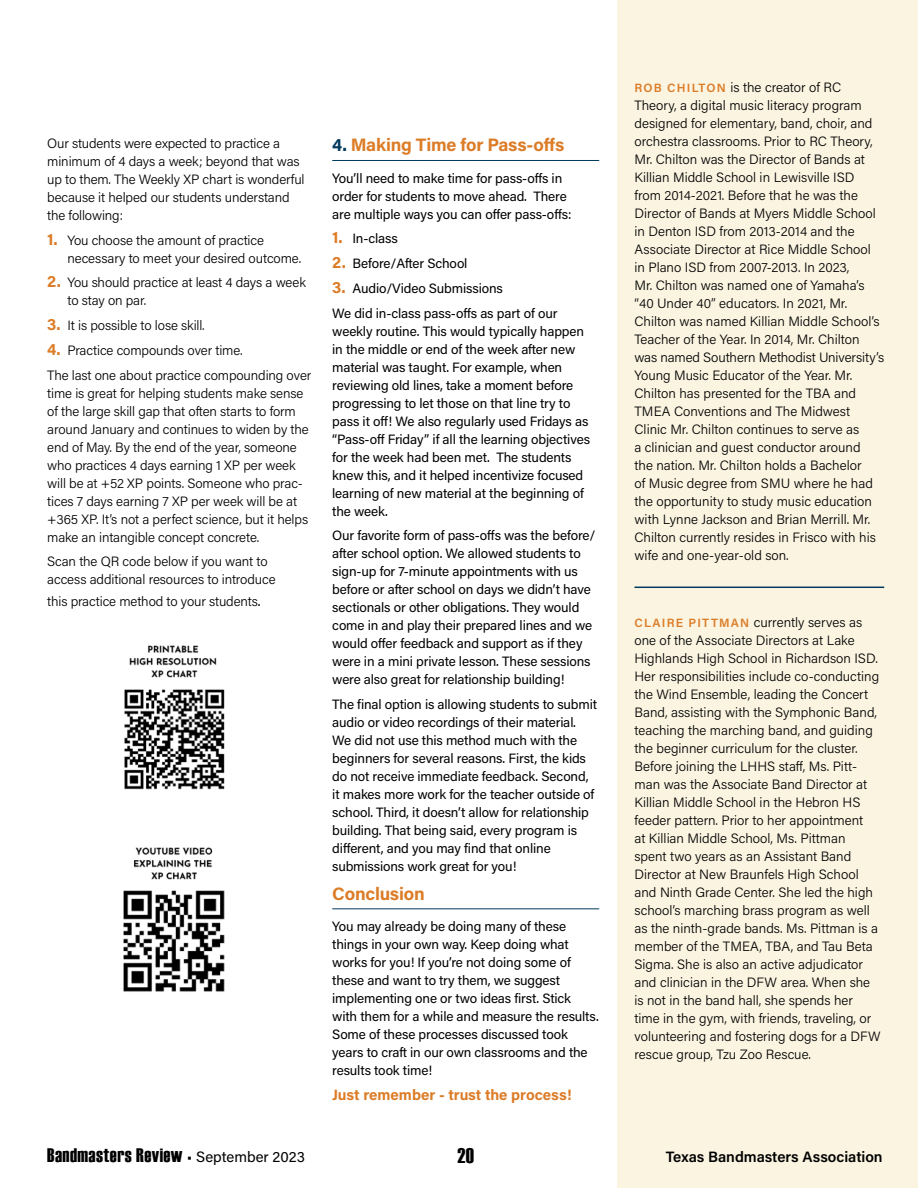
<style>
.page{position:relative;width:918px;height:1188px;background:#fff}
.page>*{position:absolute;margin:0;border:0;box-sizing:border-box;transform-origin:0 0}
.t1{font:21px "Haettenschweiler";color:#000}
.t2{font:19.5px "Haettenschweiler";letter-spacing:.025em;color:#000}
.t3{font:700 18px "Acumin Pro";letter-spacing:-.01em;color:#dc7c27}
.t4{font:700 15px "Acumin Pro";color:#dc7c27}
.t5{font:600 15px "Acumin Pro";color:#000}
.t6{font:300 13.5px/18px "Acumin Pro";color:#000}
.t7{font:13.5px/18px "Acumin Pro";letter-spacing:-.01em;color:#000}
.s1{font-weight:700;font-size:16.5px;color:#dc7c27}
.s2{font-weight:400}
.s3{color:#003a5d}
.s4{font-weight:600;font-size:12px;color:#dc7c27}
.s5{font-family:"Acumin Pro";font-size:15px}
</style>
<div class="page">
<div style="left:617px;top:0;width:301px;height:1188px;background:#faf4e1"></div>
<hr style="left:332px;top:160px;width:267px;height:1px;background:#003a5d">
<hr style="left:332px;top:908px;width:267px;height:1px;background:#003a5d">
<hr style="left:634px;top:587px;width:250px;height:1px;background:#003a5d">
<img style="left:124px;top:645px;width:101px;height:145px">
<img style="left:123px;top:847px;width:102px;height:145px">
<p class="t6" style="left:47px;top:134px;width:259px">Our students were expected to practice a minimum of 4 days a week; beyond that was up to them. The Weekly XP chart is wonderful because it helped our students understand the following:</p>
<p class="t6" style="left:68px;top:230px;width:235px;text-indent:-20px"><span class="s1">1.</span> You choose the amount of practice necessary to meet your desired outcome.</p>
<p class="t6" style="left:67px;top:273px;width:240px;text-indent:-20px"><span class="s1">2.</span> You should practice at least 4 days a week to stay on par.</p>
<p class="t6" style="left:47px;top:316px;width:159px"><span class="s1">3.</span> It is possible to lose skill.</p>
<p class="t6" style="left:47px;top:337px;width:266px;line-height:24.8px"><span class="s1">4.</span> Practice compounds over time.<br>The last one about practice compounding over</p>
<p class="t6" style="left:47px;top:383px;width:263px">time is great for helping students make sense of the large skill gap that often starts to form around January and continues to widen by the end of May. By the end of the year, someone who practices 4 days earning 1 XP per week will be at +52 XP points. Someone who prac&shy;tices 7 days earning 7 XP per week will be at +365 XP. It’s not a perfect science, but it helps make an intangible concept concrete.</p>
<p class="t6" style="left:47px;top:552px;width:230px">Scan the QR code below if you want to access additional resources to introduce</p>
<p class="t6" style="left:47px;top:592px;width:215px">this practice method to your students<span class="s2">.</span></p>
<h3 class="t3" style="left:332px;top:132px;width:234px"><span class="s3">4.</span> Making Time for Pass-offs</h3>
<p class="t7" style="left:332px;top:168px;width:241px">You’ll need to make time for pass-offs in order for students to move ahead. There are multiple ways you can offer pass-offs:</p>
<p class="t7" style="left:332px;top:229px;width:67px"><span class="s1">1.</span> In-class</p>
<p class="t7" style="left:332px;top:254px;width:137px"><span class="s1">2.</span> Before/After School</p>
<p class="t7" style="left:332px;top:275px;width:227px;line-height:24.8px"><span class="s1">3.</span> Audio/Video Submissions<br>We did in-class pass-offs as part of our</p>
<p class="t7" style="left:332px;top:321px;width:259px">weekly routine. This would typically happen in the middle or end of the week after new material was taught. For example, when reviewing old lines, take a moment before progressing to let those on that line try to pass it off! We also regularly used Fridays as “Pass-off Friday” if all the learning objectives for the week had been met. The students knew this, and it helped incentivize focused learning of new material at the beginning of the week.</p>
<p class="t7" style="left:332px;top:526px;width:265px">Our favorite form of pass-offs was the before/ after school option. We allowed students to sign-up for 7-minute appointments with us before or after school on days we didn’t have sectionals or other obligations. They would come in and play their prepared lines and we would offer feedback and support as if they were in a mini private lesson. These sessions were also great for relationship building!</p>
<p class="t7" style="left:332px;top:695px;width:266px">The final option is allowing students to submit audio or video recordings of their material.<br>We did not use this method much with the beginners for several reasons. First, the kids do not receive immediate feedback. Second, it makes more work for the teacher outside of school. Third, it doesn’t allow for relationship building. That being said, every program is different, and you may find that online submissions work great for you!</p>
<h3 class="t3" style="left:332px;top:881px;width:94px">Conclusion</h3>
<p class="t7" style="left:332px;top:917px;width:268px">You may already be doing many of these things in your own way. Keep doing what works for you! If you’re not doing some of these and want to try them, we suggest implementing one or two ideas first. Stick with them for a while and measure the results.<br>Some of these processes discussed took years to craft in our own classrooms and the results took time!</p>
<p class="t4" style="left:332px;top:1084px;width:241px">Just remember - trust the process!</p>
<p class="t6" style="left:634px;top:77px;width:251px"><span class="s4">ROB CHILTON</span> is the creator of RC Theory, a digital music literacy program designed for elementary, band, choir, and orchestra classrooms. Prior to RC Theory, Mr. Chilton was the Director of Bands at Killian Middle School in Lewisville ISD from 2014-2021. Before that he was the Director of Bands at Myers Middle School in Denton ISD from 2013-2014 and the Associate Director at Rice Middle School in Plano ISD from 2007-2013. In 2023,<br>Mr. Chilton was named one of Yamaha’s “40 Under 40” educators. In 2021, Mr.<br>Chilton was named Killian Middle School’s Teacher of the Year. In 2014, Mr. Chilton was named Southern Methodist University’s Young Music Educator of the Year. Mr.<br>Chilton has presented for the TBA and TMEA Conventions and The Midwest Clinic Mr. Chilton continues to serve as<br>a clinician and guest conductor around<br>the nation. Mr. Chilton holds a Bachelor<br>of Music degree from SMU where he had the opportunity to study music education with Lynne Jackson and Brian Merrill. Mr.<br>Chilton currently resides in Frisco with his wife and one-year-old son.</p>
<p class="t6" style="left:634px;top:613px;width:248px"><span class="s4">CLAIRE PITTMAN</span> currently serves as one of the Associate Directors at Lake Highlands High School in Richardson ISD.<br>Her responsibilities include co-conducting the Wind Ensemble, leading the Concert Band, assisting with the Symphonic Band, teaching the marching band, and guiding the beginner curriculum for the cluster.<br>Before joining the LHHS staff, Ms. Pitt&shy;man was the Associate Band Director at Killian Middle School in the Hebron HS feeder pattern. Prior to her appointment<br>at Killian Middle School, Ms. Pittman spent two years as an Assistant Band Director at New Braunfels High School and Ninth Grade Center. She led the high school’s marching brass program as well as the ninth-grade bands. Ms. Pittman is a member of the TMEA, TBA, and Tau Beta Sigma. She is also an active adjudicator and clinician in the DFW area. When she is not in the band hall, she spends her time in the gym, with friends, traveling, or volunteering and fostering dogs for a DFW rescue group, Tzu Zoo Rescue.</p>
<h2 class="t2" style="left:47px;top:1144px;width:259px">Bandmasters Review <span class="s5">• September 2023</span></h2>
<h1 class="t1" style="left:457px;top:1144px;width:18px">20</h1>
<p class="t5" style="left:666px;top:1146px;width:218px">Texas Bandmasters Association</p>
</div>
